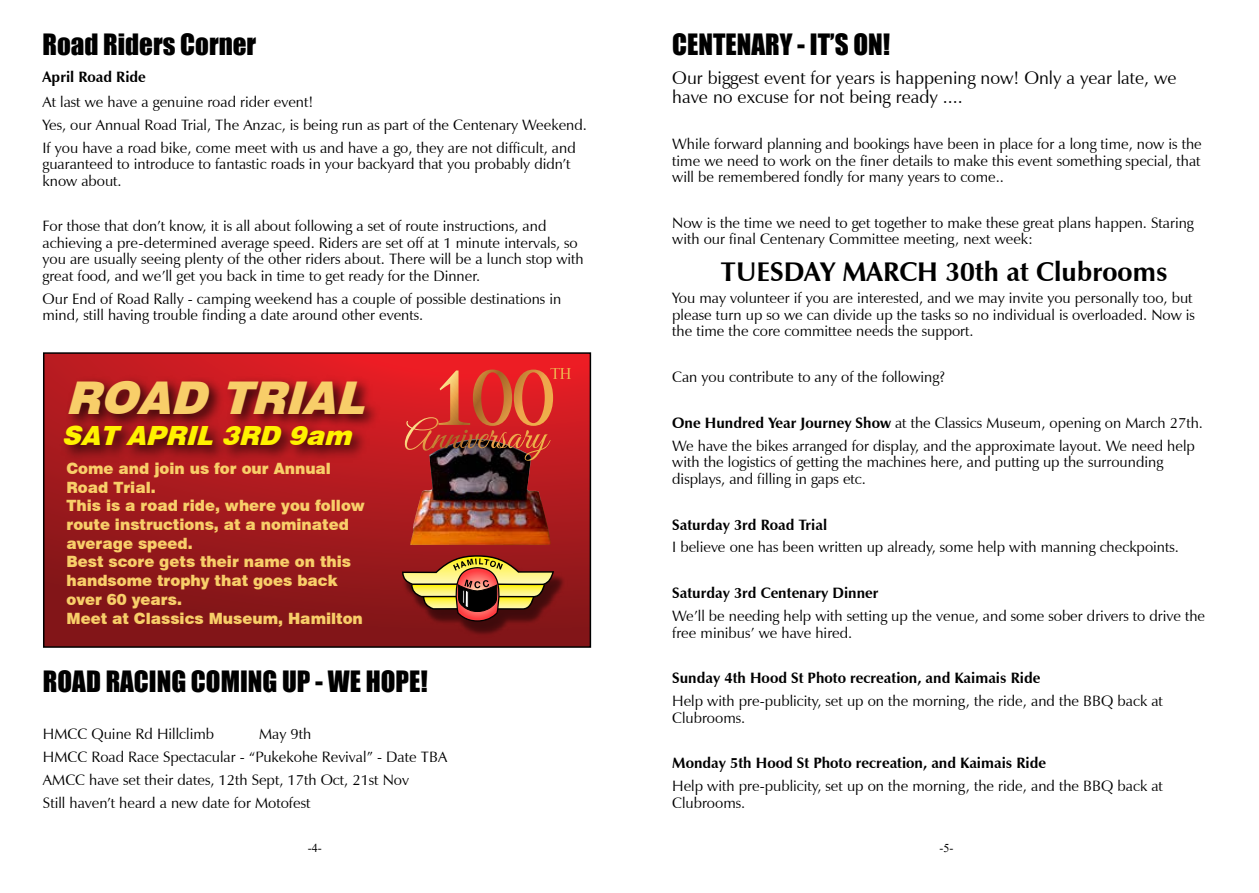
<style>
.page{position:relative;width:1259px;height:893px;background:#fff}
.page>*{position:absolute;margin:0;border:0;box-sizing:border-box;transform-origin:0 0}
.t1{font:italic 900 45.15px "Swiss 721 BT";color:#f8ce69}
.t2{font:27px "Impact";color:#000}
.t3{font:700 27px "Zapf Humanist 601 BT";color:#000}
.t4{font:italic 900 26.4px "Swiss 721 BT";color:#fff200}
.t5{font:18px/19.8px "Zapf Humanist 601 BT";color:#000}
.t6{font:900 15.6px/18.8px "Swiss 721 BT";color:#f8ce69}
.t7{font:15px/16.5px "Zapf Humanist 601 BT";color:#000}
.t8{font:700 15px "Zapf Humanist 601 BT";color:#000}
.t9{font:12px "Times New Roman";color:#000}
.s1{font-weight:700}
</style>
<div class="page">
<svg style="left:46px;top:355px;width:542px;height:290px;background:#9a171b"></svg>
<img style="left:46px;top:366px;width:349px;height:169px">
<img style="left:410px;top:461px;width:141px;height:84px">
<img style="left:400px;top:556px;width:167px;height:81px">
<svg style="left:402px;top:555px;width:152px;height:67px;background:#9b6136"></svg>
<svg style="left:405px;top:368px;width:166px;height:93px;background:#c7372b"></svg>
<div style="left:43px;top:352px;width:548px;height:296px;border:2px solid #000"></div>
<h2 class="t2" style="left:43px;top:24px;width:215px">Road Riders Corner</h2>
<p class="t8" style="left:43px;top:67px;width:105px">April Road Ride</p>
<p class="t7" style="left:43px;top:90px;width:546px;line-height:22.8px">At last we have a genuine road rider event!<br>Yes, our Annual Road Trial, The Anzac, is being run as part of the Centenary Weekend.<br>If you have a road bike, come meet with us and have a go, they are not difficult, and</p>
<p class="t7" style="left:43px;top:156px;width:529px">guaranteed to introduce to fantastic roads in your backyard that you probably didn’t know about.</p>
<p class="t7" style="left:43px;top:218px;width:543px">For those that don’t know, it is all about following a set of route instructions, and achieving a pre-determined average speed. Riders are set off at 1 minute intervals, so you are usually seeing plenty of the other riders about. There will be a lunch stop with great food, and we’ll get you back in time to get ready for the Dinner.</p>
<p class="t7" style="left:43px;top:290px;width:520px">Our End of Road Rally - camping weekend has a couple of possible destinations in mind, still having trouble finding a date around other events.</p>
<h1 class="t1" style="left:65px;top:370px;width:315px">ROAD TRIAL</h1>
<h3 class="t4" style="left:62px;top:420px;width:299px">SAT APRIL 3RD 9am</h3>
<p class="t6" style="left:66px;top:459px;width:300px">Come and join us for our Annual<br>Road Trial.<br>This is a road ride, where you follow route instructions, at a nominated average speed.<br>Best score gets their name on this handsome trophy that goes back over 60 years.<br>Meet at Classics Museum, Hamilton</p>
<h2 class="t2" style="left:43px;top:660px;width:386px">ROAD RACING COMING UP - WE HOPE!</h2>
<p class="t7" style="left:43px;top:726px;width:173px">HMCC Quine Rd Hillclimb</p>
<p class="t7" style="left:43px;top:723px;width:406px;line-height:22.8px;text-indent:216px">May 9th<br>HMCC Road Race Spectacular - “Pukekohe Revival” - Date TBA AMCC have set their dates, 12th Sept, 17th Oct, 21st Nov<br>Still haven’t heard a new date for Motofest</p>
<h2 class="t2" style="left:672px;top:24px;width:219px">CENTENARY - IT’S ON!</h2>
<p class="t5" style="left:672px;top:68px;width:506px">Our biggest event for years is happening now! Only a year late, we have no excuse for not being ready ....</p>
<p class="t7" style="left:672px;top:136px;width:531px;text-align:justify">While forward planning and bookings have been in place for a long time, now is the time we need to work on the finer details to make this event something special, that will be remembered fondly for many years to come..</p>
<p class="t7" style="left:672px;top:215px;width:523px">Now is the time we need to get together to make these great plans happen. Staring with our final Centenary Committee meeting, next week:</p>
<h2 class="t3" style="left:720px;top:255px;width:449px">TUESDAY MARCH 30th at Clubrooms</h2>
<p class="t7" style="left:672px;top:290px;width:524px">You may volunteer if you are interested, and we may invite you personally too, but please turn up so we can divide up the tasks so no individual is overloaded. Now is the time the core committee needs the support.</p>
<p class="t7" style="left:672px;top:369px;width:274px">Can you contribute to any of the following?</p>
<p class="t7" style="left:672px;top:411px;width:532px;line-height:22.8px"><span class="s1">One Hundred Year Journey Show</span> at the Classics Museum, opening on March 27th.<br>We have the bikes arranged for display, and the approximate layout. We need help</p>
<p class="t7" style="left:672px;top:454px;width:492px">with the logistics of getting the machines here, and putting up the surrounding displays, and filling in gaps etc.</p>
<p class="t8" style="left:672px;top:515px;width:156px">Saturday 3rd Road Trial</p>
<p class="t7" style="left:672px;top:539px;width:508px">I believe one has been written up already, some help with manning checkpoints.</p>
<p class="t8" style="left:672px;top:584px;width:208px">Saturday 3rd Centenary Dinner</p>
<p class="t7" style="left:672px;top:608px;width:534px">We’ll be needing help with setting up the venue, and some sober drivers to drive the free minibus’ we have hired.</p>
<p class="t8" style="left:672px;top:669px;width:370px">Sunday 4th Hood St Photo recreation, and Kaimais Ride</p>
<p class="t7" style="left:672px;top:693px;width:492px">Help with pre-publicity, set up on the morning, the ride, and the BBQ back at<br>Clubrooms.</p>
<p class="t8" style="left:672px;top:754px;width:375px">Monday 5th Hood St Photo recreation, and Kaimais Ride</p>
<p class="t7" style="left:672px;top:778px;width:492px">Help with pre-publicity, set up on the morning, the ride, and the BBQ back at<br>Clubrooms.</p>
<p class="t9" style="left:308px;top:840px;width:15px">‑4-</p>
<p class="t9" style="left:939px;top:840px;width:15px">‑5-</p>
</div>
